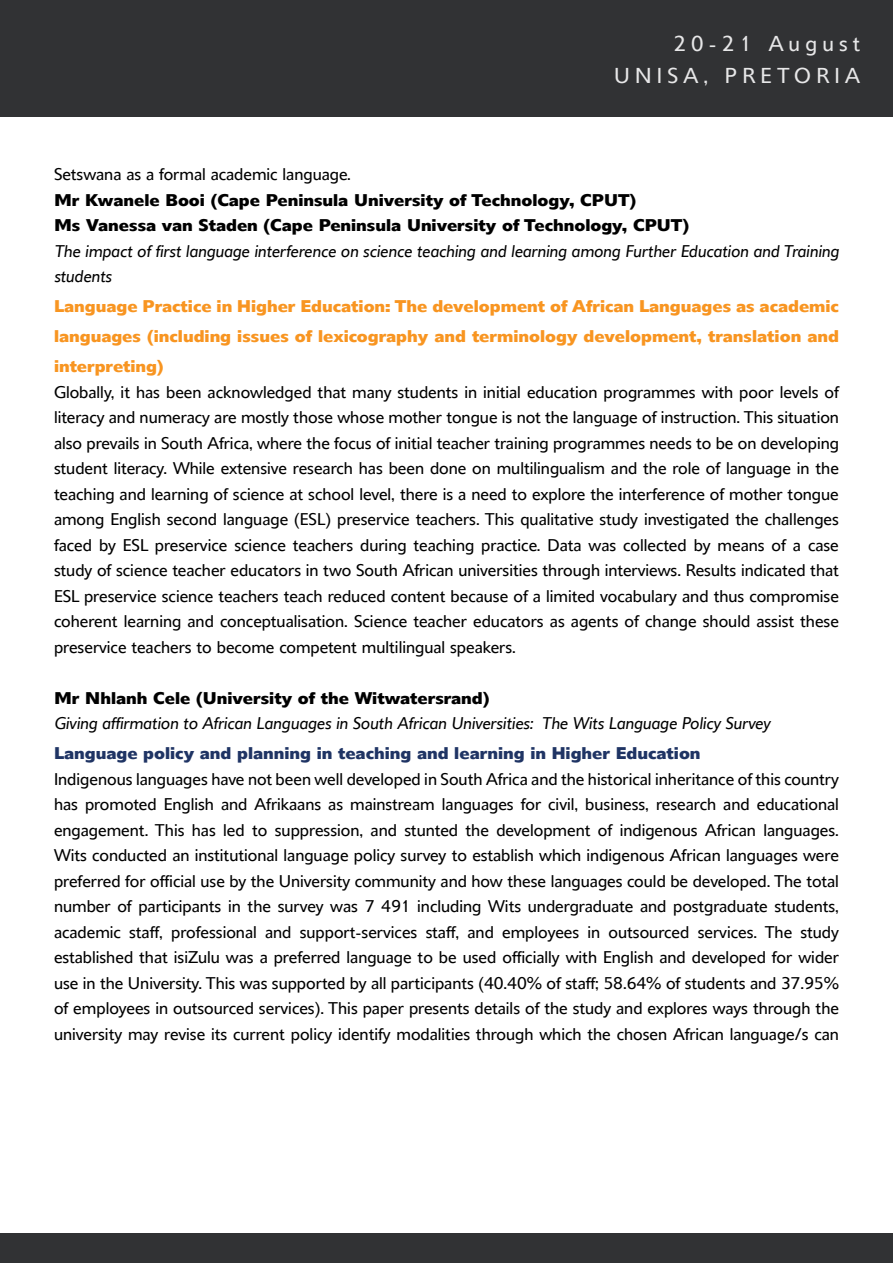
<style>
.page{position:relative;width:893px;height:1263px;background:#fff}
.page>*{position:absolute;margin:0;border:0;box-sizing:border-box;transform-origin:0 0}
.t1{font:21px/31.5px "Delargo DT";letter-spacing:.25em;color:#e7e7e8;text-align:right}
.t2{font:16.5px/25.5px "Delargo DT";color:#000;text-align:justify}
.t3{font:italic 16.5px/25.5px "Delargo DT";color:#000}
.t4{font:700 16.5px/30px "Delargo DT";color:#f89521;text-align:justify}
.t5{font:700 16.5px/25.5px "Delargo DT";color:#000}
.t6{font:700 16.5px "Delargo DT";color:#1f3464}
</style>
<div class="page">
<div style="left:0;top:0;width:893px;height:117px;background:#313234"></div>
<div style="left:0;top:1233px;width:893px;height:30px;background:#313234"></div>
<p class="t1" style="left:614px;top:28px;width:247px">20-21 August<br>UNISA, PRETORIA</p>
<p class="t2" style="left:54px;top:161px;width:298px">Setswana as a formal academic language.</p>
<p class="t5" style="left:54px;top:187px;width:637px">Mr Kwanele Booi (Cape Peninsula University of Technology, CPUT)<br>Ms Vanessa van Staden (Cape Peninsula University of Technology, CPUT)</p>
<p class="t3" style="left:54px;top:238px;width:786px">The impact of first language interference on science teaching and learning among Further Education and Training students</p>
<p class="t4" style="left:54px;top:291px;width:786px">Language Practice in Higher Education: The development of African Languages as academic languages (including issues of lexicography and terminology development, translation and interpreting)</p>
<p class="t2" style="left:54px;top:379px;width:786px">Globally, it has been acknowledged that many students in initial education programmes with poor levels of literacy and numeracy are mostly those whose mother tongue is not the language of instruction. This situation also prevails in South Africa, where the focus of initial teacher training programmes needs to be on developing student literacy. While extensive research has been done on multilingualism and the role of language in the teaching and learning of science at school level, there is a need to explore the interference of mother tongue among English second language (ESL) preservice teachers. This qualitative study investigated the challenges faced by ESL preservice science teachers during teaching practice. Data was collected by means of a case study of science teacher educators in two South African universities through interviews. Results indicated that ESL preservice science teachers teach reduced content because of a limited vocabulary and thus compromise coherent learning and conceptualisation. Science teacher educators as agents of change should assist these preservice teachers to become competent multilingual speakers.</p>
<p class="t5" style="left:54px;top:685px;width:437px">Mr Nhlanh Cele (University of the Witwatersrand)</p>
<p class="t3" style="left:54px;top:710px;width:718px">Giving affirmation to African Languages in South African Universities: The Wits Language Policy Survey</p>
<p class="t6" style="left:54px;top:743px;width:648px">Language policy and planning in teaching and learning in Higher Education</p>
<p class="t2" style="left:54px;top:766px;width:786px">Indigenous languages have not been well developed in South Africa and the historical inheritance of this country has promoted English and Afrikaans as mainstream languages for civil, business, research and educational engagement. This has led to suppression, and stunted the development of indigenous African languages.<br>Wits conducted an institutional language policy survey to establish which indigenous African languages were preferred for official use by the University community and how these languages could be developed. The total number of participants in the survey was 7 491 including Wits undergraduate and postgraduate students, academic staff, professional and support-services staff, and employees in outsourced services. The study established that isiZulu was a preferred language to be used officially with English and developed for wider use in the University. This was supported by all participants (40.40% of staff; 58.64% of students and 37.95% of employees in outsourced services). This paper presents details of the study and explores ways through the university may revise its current policy identify modalities through which the chosen African language/s can</p>
</div>
